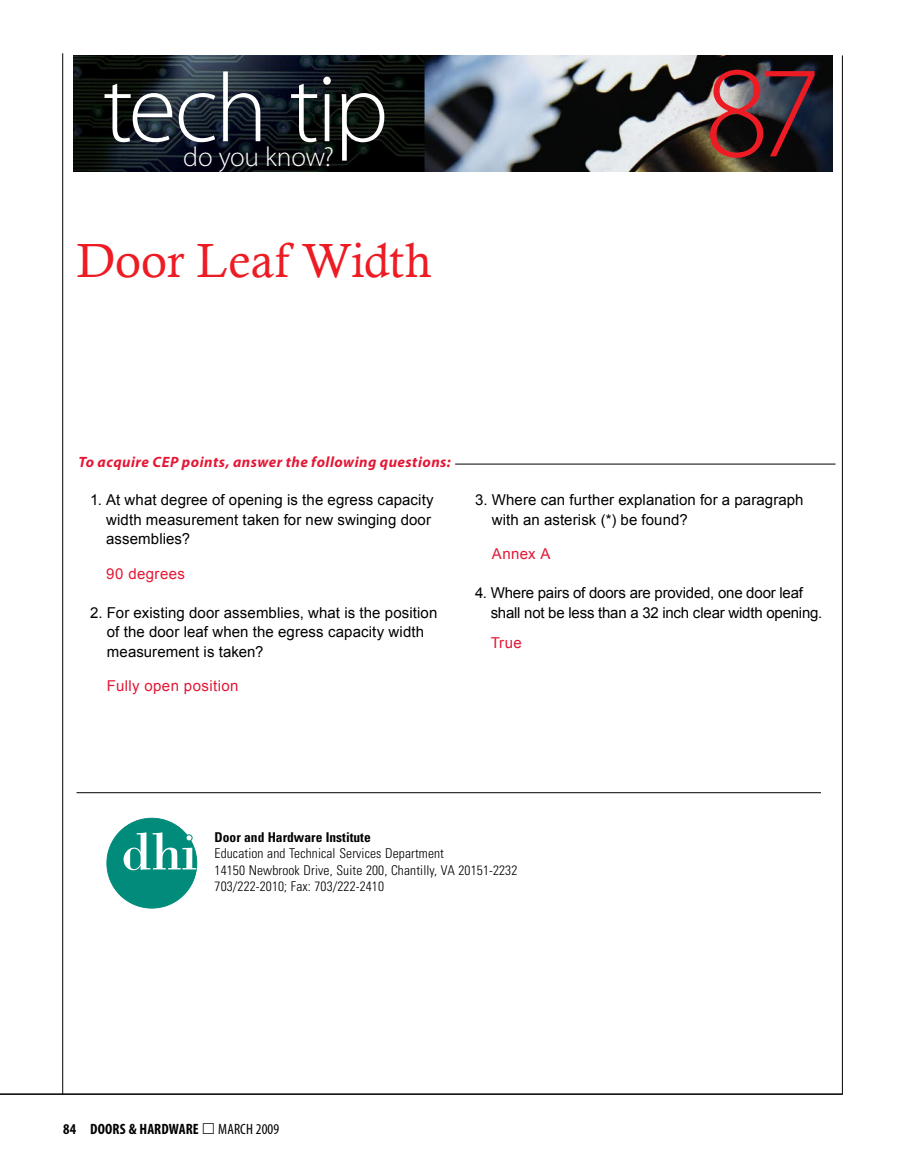
<style>
.page{position:relative;width:905px;height:1175px;background:#fff}
.page>*{position:absolute;margin:0;border:0;box-sizing:border-box;transform-origin:0 0}
.t1{font:300 131.1px "Myriad Pro";color:#ed1c24}
.t2{font:300 98.1px "Myriad Pro";letter-spacing:-.03em;color:#fff}
.t3{font:48px "Calisto";letter-spacing:-.005em;color:#ed1c24}
.t4{font:300 27.45px "Myriad Pro";letter-spacing:-.01em;color:#fff}
.t5{font:15px/19.5px "Arial";letter-spacing:.005em;color:#000}
.t6{font:15px/19.5px "Arial";letter-spacing:-.015em;color:#000}
.t7{font:italic 700 15px "Myriad Pro";letter-spacing:.03em;color:#e31836}
.t8{font:15px "Arial";letter-spacing:.025em;color:#e31836}
.t9{font:700 condensed 15px "Myriad Pro";letter-spacing:.005em;color:#000}
.t10{font:condensed 15px "Myriad Pro";letter-spacing:.005em;color:#000}
.t11{font:300 condensed 13.5px/16.5px "Univers";letter-spacing:.01em;color:#000}
.t12{font:700 condensed 13.5px "Univers";color:#000}
</style>
<div class="page">
<hr style="left:0;top:1093px;width:842px;height:1px;background:#000">
<img style="left:74px;top:55px;width:758px;height:116px">
<hr style="left:62px;top:53px;width:1px;height:1041px;background:#000">
<hr style="left:842px;top:55px;width:1px;height:1039px;background:#000">
<hr style="left:0;top:1094px;width:842px;height:1px;background:#000">
<hr style="left:455px;top:464px;width:380px;height:1px;background:#000">
<hr style="left:76px;top:792px;width:744px;height:1px;background:#000">
<div style="left:107px;top:818px;width:90px;height:90px;background:#008b7a;border-radius:50%"></div>
<svg style="left:123px;top:832px;width:73px;height:38px"></svg>
<div style="left:186px;top:834px;width:6px;height:7px;background:#fff;border-radius:50%"></div>
<div style="left:185px;top:834px;width:7px;height:7px;border:1px solid #008b7a;border-radius:50%"></div>
<h2 class="t2" style="left:103px;top:55px;width:287px">tech tip</h2>
<h3 class="t4" style="left:183px;top:142px;width:152px">do you know?</h3>
<h3 class="t3" style="left:76px;top:233px;width:356px">Door Leaf Width</h3>
<h1 class="t1" style="left:704px;top:41px;width:117px">87</h1>
<p class="t7" style="left:78px;top:454px;width:374px">To acquire CEP points, answer the following questions:</p>
<p class="t5" style="left:106px;top:490px;width:329px;text-indent:-16px">1. At what degree of opening is the egress capacity width measurement taken for new swinging door assemblies?</p>
<p class="t8" style="left:106px;top:565px;width:80px">90 degrees</p>
<p class="t5" style="left:107px;top:603px;width:332px;text-indent:-17px">2. For existing door assemblies, what is the position of the door leaf when the egress capacity width measurement is taken?</p>
<p class="t8" style="left:107px;top:677px;width:133px">Fully open position</p>
<p class="t5" style="left:492px;top:490px;width:313px;text-indent:-17px">3. Where can further explanation for a paragraph with an asterisk (*) be found?</p>
<p class="t8" style="left:492px;top:545px;width:60px">Annex A</p>
<p class="t6" style="left:490px;top:583px;width:333px;text-indent:-16px">4. Where pairs of doors are provided, one door leaf shall not be less than a 32 inch clear width opening.</p>
<p class="t8" style="left:490px;top:634px;width:33px">True</p>
<p class="t12" style="left:214px;top:828px;width:158px">Door and Hardware Institute</p>
<p class="t11" style="left:214px;top:845px;width:304px">Education and Technical Services Department<br>14150 Newbrook Drive, Suite 200, Chantilly, VA 20151-2232<br>703/222-2010; Fax: 703/222-2410</p>
<p class="t9" style="left:63px;top:1121px;width:137px">84 DOORS &amp; HARDWARE</p>
<p class="t10" style="left:218px;top:1121px;width:62px">MARCH 2009</p>
</div>
